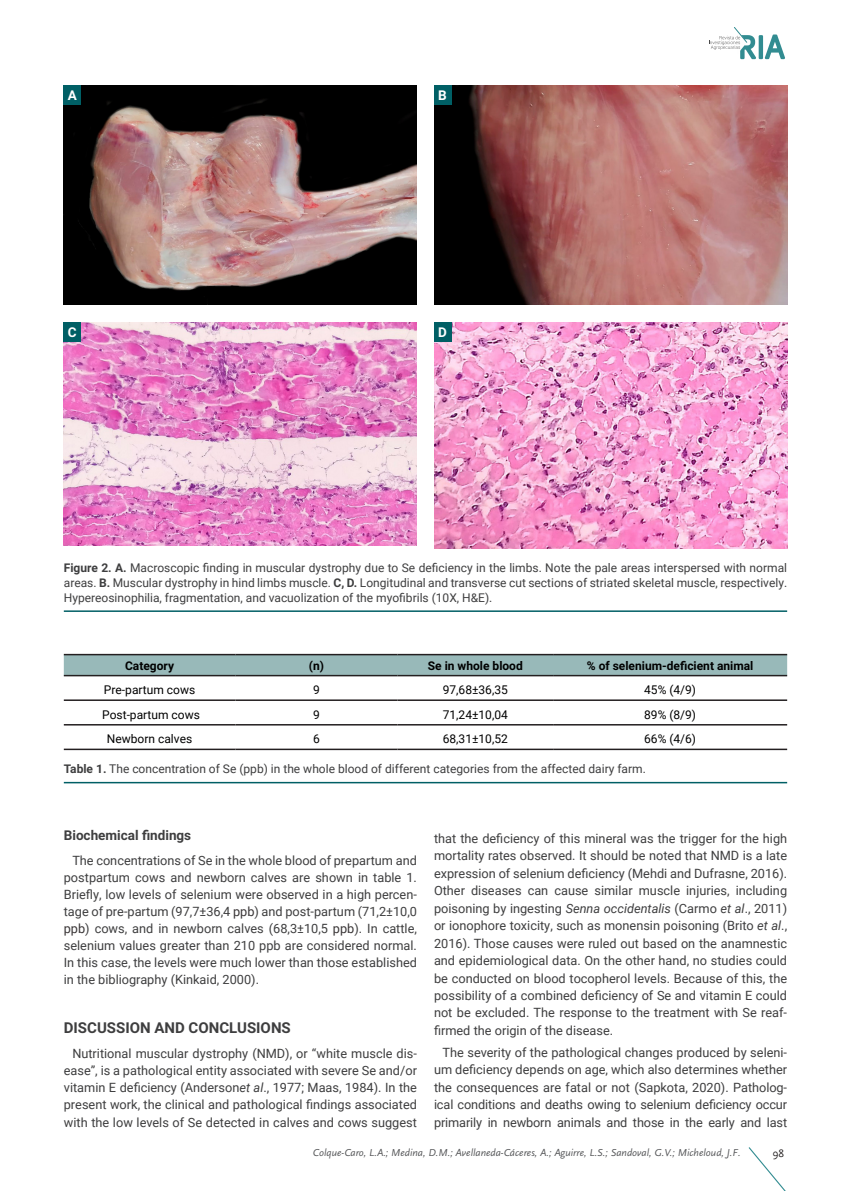
<style>
.page{position:relative;width:851px;height:1191px;background:#fff}
.page>*{position:absolute;margin:0;border:0;box-sizing:border-box;transform-origin:0 0}
.Subtitulo{font:700 15px "Roboto";color:#3e3e3f}
.Subt2{font:700 13.5px "Roboto";color:#3e3e3f}
.Subt2-2{font:700 13.5px "Roboto";color:#fff}
.Texto{font:12.75px/17.4px "Roboto";color:#3e3e3f;text-align:justify}
.Tabla-Epig{font:12px/15px "Roboto";color:#3e3e3f;text-align:justify}
.t1{font:12px "Roboto";color:#000}
.t2{font:700 12px "Roboto";color:#000}
.t3{font:11.25px "Scala Sans Pro";color:#231f20}
.t4{font:italic 10.5px "Scala Sans Pro";color:#57585a}
.s1{font-weight:700}
.s2{color:#393536}
.s3{font-style:italic}
</style>
<div class="page">
<svg style="left:748px;top:1147px;width:38px;height:44px"></svg>
<svg style="left:709px;top:27px;width:75px;height:32px"></svg>
<hr style="left:64px;top:610px;width:723px;height:2px;background:#005f65">
<img style="left:64px;top:85px;width:353px;height:219px">
<img style="left:434px;top:85px;width:353px;height:220px">
<img style="left:64px;top:322px;width:353px;height:224px">
<img style="left:434px;top:322px;width:353px;height:227px">
<div style="left:64px;top:85px;width:17px;height:20px;background:#005f65"></div>
<div style="left:64px;top:322px;width:17px;height:20px;background:#005f65"></div>
<div style="left:434px;top:85px;width:17px;height:20px;background:#005f65"></div>
<div style="left:434px;top:322px;width:17px;height:20px;background:#005f65"></div>
<hr style="left:64px;top:782px;width:723px;height:1px;background:#005f65">
<svg style="left:64px;top:655px;width:723px;height:20px;background:#95b5b5"></svg>
<hr style="left:64px;top:654px;width:171px;height:1px;background:#231f20">
<hr style="left:235px;top:654px;width:162px;height:1px;background:#231f20">
<hr style="left:397px;top:654px;width:156px;height:1px;background:#231f20">
<hr style="left:553px;top:654px;width:234px;height:1px;background:#231f20">
<hr style="left:64px;top:675px;width:171px;height:1px;background:#231f20">
<hr style="left:235px;top:675px;width:162px;height:1px;background:#231f20">
<hr style="left:397px;top:675px;width:156px;height:1px;background:#231f20">
<hr style="left:553px;top:675px;width:234px;height:1px;background:#231f20">
<hr style="left:64px;top:699px;width:171px;height:2px;background:#231f20">
<hr style="left:235px;top:699px;width:162px;height:2px;background:#231f20">
<hr style="left:397px;top:699px;width:156px;height:2px;background:#231f20">
<hr style="left:553px;top:699px;width:234px;height:2px;background:#231f20">
<hr style="left:64px;top:724px;width:171px;height:1px;background:#231f20">
<hr style="left:235px;top:724px;width:162px;height:1px;background:#231f20">
<hr style="left:397px;top:724px;width:156px;height:1px;background:#231f20">
<hr style="left:553px;top:724px;width:234px;height:1px;background:#231f20">
<hr style="left:64px;top:748px;width:171px;height:2px;background:#231f20">
<hr style="left:235px;top:748px;width:162px;height:2px;background:#231f20">
<hr style="left:397px;top:748px;width:156px;height:2px;background:#231f20">
<hr style="left:553px;top:748px;width:234px;height:2px;background:#231f20">
<p class="Subt2-2" style="left:68px;top:85px;width:11px">A</p>
<p class="Subt2-2" style="left:68px;top:322px;width:10px">C</p>
<p class="Subt2-2" style="left:438px;top:85px;width:10px">B</p>
<p class="Subt2-2" style="left:438px;top:322px;width:10px">D</p>
<p class="Tabla-Epig" style="left:64px;top:559px;width:724px"><span class="s1">Figure 2. A.</span> Macroscopic finding in muscular dystrophy due to Se deficiency in the limbs. Note the pale areas interspersed with normal areas. <span class="s1">B.</span> Muscular dystrophy in hind limbs muscle. <span class="s1">C, D.</span> Longitudinal and transverse cut sections of striated skeletal muscle, respectively.<br>Hypereosinophilia, fragmentation, and vacuolization of the myofibrils (10X, H&amp;E).</p>
<p class="t2" style="left:125px;top:657px;width:50px">Category</p>
<p class="t2" style="left:309px;top:657px;width:17px">(n)</p>
<p class="t2" style="left:428px;top:657px;width:96px">Se in whole blood</p>
<p class="t2" style="left:586px;top:657px;width:168px">% of selenium-deficient animal</p>
<p class="t1" style="left:104px;top:681px;width:93px">Pre-partum cows</p>
<p class="t1" style="left:313px;top:681px;width:8px">9</p>
<p class="t1" style="left:442px;top:681px;width:67px">97,68±36,35</p>
<p class="t1" style="left:644px;top:681px;width:53px">45% (4/9)</p>
<p class="t1" style="left:102px;top:706px;width:99px">Post-partum cows</p>
<p class="t1" style="left:313px;top:706px;width:8px">9</p>
<p class="t1" style="left:442px;top:706px;width:67px">71,24±10,04</p>
<p class="t1" style="left:644px;top:706px;width:53px">89% (8/9)</p>
<p class="t1" style="left:107px;top:730px;width:87px">Newborn calves</p>
<p class="t1" style="left:313px;top:730px;width:8px">6</p>
<p class="t1" style="left:442px;top:730px;width:67px">68,31±10,52</p>
<p class="t1" style="left:644px;top:730px;width:53px">66% (4/6)</p>
<p class="Tabla-Epig" style="left:64px;top:761px;width:583px"><span class="s1">Table 1.</span> The concentration of Se (ppb) in the whole blood of different categories from the affected dairy farm.</p>
<p class="Subt2" style="left:64px;top:825px;width:129px">Biochemical findings</p>
<p class="Texto" style="left:64px;top:851px;width:354px;text-indent:9px">The concentrations of Se in the whole blood of prepartum and postpartum cows and newborn calves are shown in table 1.<br>Briefly, low levels of selenium were observed in a high percen&shy;tage of pre-partum (97,7±36,4 <span class="s2">ppb</span>) and post-partum (71,2±10,0 <span class="s2">ppb</span>) cows, and in newborn calves (68,3±10,5 <span class="s2">ppb</span>). In cattle, selenium values greater than 210 ppb are considered normal.<br>In this case, the levels were much lower than those established in the bibliography (Kinkaid, 2000).</p>
<p class="Subtitulo" style="left:64px;top:1017px;width:228px">DISCUSSION AND CONCLUSIONS</p>
<p class="Texto" style="left:64px;top:1044px;width:354px;text-indent:9px">Nutritional muscular dystrophy (NMD), or “white muscle dis&shy;ease”, is a pathological entity associated with severe Se and/or vitamin E deficiency (Anderson<span class="s3">et al</span>., 1977; Maas, 1984). In the present work, the clinical and pathological findings associated with the low levels of Se detected in calves and cows suggest</p>
<p class="Texto" style="left:434px;top:829px;width:354px">that the deficiency of this mineral was the trigger for the high mortality rates observed. It should be noted that NMD is a late expression of selenium deficiency (Mehdi and Dufrasne, 2016).<br>Other diseases can cause similar muscle injuries, including poisoning by ingesting <span class="s3">Senna occidentalis</span> (Carmo <span class="s3">et al</span>., 2011) or ionophore toxicity, such as monensin poisoning (Brito <span class="s3">et al</span>., 2016). Those causes were ruled out based on the anamnestic and epidemiological data. On the other hand, no studies could be conducted on blood tocopherol levels. Because of this, the possibility of a combined deficiency of Se and vitamin E could not be excluded. The response to the treatment with Se reaf&shy;firmed the origin of the disease.</p>
<p class="Texto" style="left:434px;top:1043px;width:354px;text-indent:9px">The severity of the pathological changes produced by seleni&shy;um deficiency depends on age, which also determines whether the consequences are fatal or not (Sapkota, 2020). Patholog&shy;ical conditions and deaths owing to selenium deficiency occur primarily in newborn animals and those in the early and last</p>
<p class="t4" style="left:313px;top:1146px;width:429px">Colque-Caro, L.A.; Medina, D.M.; Avellaneda-Cáceres, A.; Aguirre, L.S.; Sandoval, G.V.; Micheloud, J.F.</p>
<p class="t3" style="left:772px;top:1146px;width:13px">98</p>
</div>
